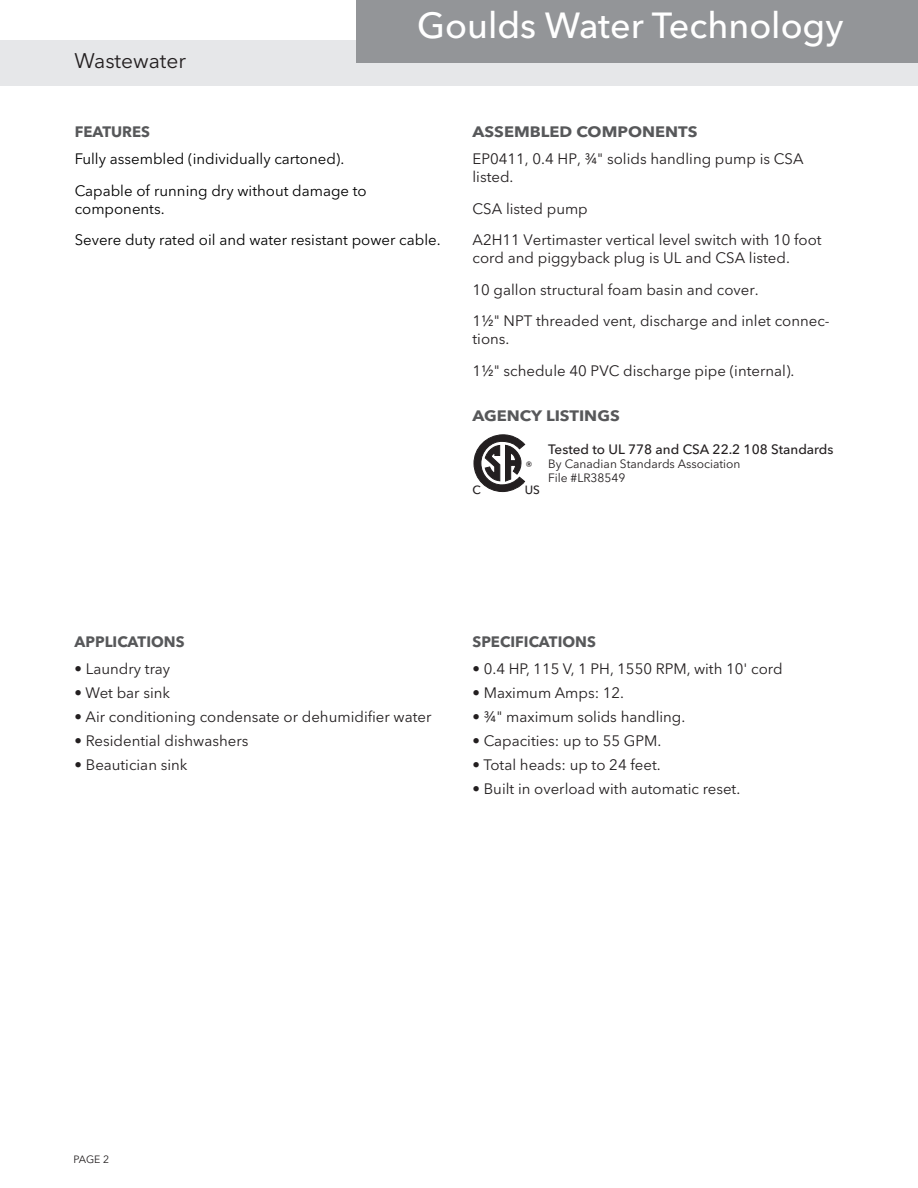
<style>
.page{position:relative;width:918px;height:1188px;background:#fff}
.page>*{position:absolute;margin:0;border:0;box-sizing:border-box;transform-origin:0 0}
.t1{font:500 36px "Avenir Next LT Pro";color:#fff}
.t2{font:21px "Avenir Next LT Pro";color:#231f20}
.t3{font:15px/18px "Avenir Next LT Pro";color:#231f20}
.t4{font:15px/18px "Avenir Next LT Pro";color:#000}
.heading{font:700 15px "Avenir Next LT Pro";color:#57585a}
.heading-2{font:700 15px "Avenir Next LT Pro";color:#57585a;scale:1.1 1}
.t5{font:500 13.5px "Avenir Next LT Pro";color:#231f20}
.t6{font:12px "Avenir Next LT Pro";color:#231f20}
.t7{font:500 11.85px "Avenir Next LT Pro";color:#231f20}
.t8{font:10.5px "Avenir Next LT Pro";color:#231f20}
</style>
<div class="page">
<div style="left:0;top:40px;width:918px;height:46px;background:#e6e7e9"></div>
<div style="left:356px;top:0;width:562px;height:63px;background:#939598"></div>
<svg style="left:474px;top:435px;width:51px;height:57px"></svg>
<h2 class="t2" style="left:74px;top:49px;width:113px">Wastewater</h2>
<h1 class="t1" style="left:417px;top:3px;width:428px">Goulds Water Technology</h1>
<p class="heading" style="left:75px;top:123px;width:77px">FEATURES</p>
<p class="t4" style="left:75px;top:150px;width:271px">Fully assembled (individually cartoned).</p>
<p class="t4" style="left:75px;top:182px;width:294px">Capable of running dry without damage to components.</p>
<p class="t4" style="left:75px;top:231px;width:367px">Severe duty rated oil and water resistant power cable.</p>
<p class="heading-2" style="left:472px;top:123px;width:206px">ASSEMBLED COMPONENTS</p>
<p class="t3" style="left:472px;top:150px;width:333px">EP0411, 0.4 HP, ¾" solids handling pump is CSA listed.</p>
<p class="t3" style="left:472px;top:200px;width:117px">CSA listed pump</p>
<p class="t3" style="left:472px;top:231px;width:351px">A2H11 Vertimaster vertical level switch with 10 foot cord and piggyback plug is UL and CSA listed.</p>
<p class="t3" style="left:472px;top:281px;width:288px">10 gallon structural foam basin and cover.</p>
<p class="t3" style="left:472px;top:312px;width:359px">1½" NPT threaded vent, discharge and inlet connec&shy;tions.</p>
<p class="t3" style="left:472px;top:362px;width:323px">1½" schedule 40 PVC discharge pipe (internal).</p>
<p class="heading-2" style="left:472px;top:406px;width:135px">AGENCY LISTINGS</p>
<p class="t7" style="left:525px;top:459px;width:9px">®</p>
<p class="t7" style="left:472px;top:482px;width:10px">C</p>
<p class="t7" style="left:525px;top:482px;width:17px">US</p>
<p class="t5" style="left:548px;top:441px;width:287px">Tested to UL 778 and CSA 22.2 108 Standards</p>
<p class="t6" style="left:548px;top:457px;width:194px">By Canadian Standards Association</p>
<p class="t6" style="left:548px;top:471px;width:79px">File #LR38549</p>
<p class="heading" style="left:75px;top:632px;width:112px">APPLICATIONS</p>
<p class="t3" style="left:75px;top:660px;width:97px">• Laundry tray</p>
<p class="t3" style="left:75px;top:684px;width:97px">• Wet bar sink</p>
<p class="t3" style="left:75px;top:708px;width:358px">• Air conditioning condensate or dehumidifier water</p>
<p class="t3" style="left:75px;top:732px;width:175px">• Residential dishwashers</p>
<p class="t3" style="left:75px;top:756px;width:115px">• Beautician sink</p>
<p class="heading" style="left:472px;top:632px;width:125px">SPECIFICATIONS</p>
<p class="t3" style="left:472px;top:660px;width:312px">• 0.4 HP, 115 V, 1 PH, 1550 RPM, with 10' cord</p>
<p class="t3" style="left:472px;top:684px;width:153px">• Maximum Amps: 12.</p>
<p class="t3" style="left:472px;top:708px;width:214px">• ¾" maximum solids handling.</p>
<p class="t3" style="left:472px;top:732px;width:190px">• Capacities: up to 55 GPM.</p>
<p class="t3" style="left:472px;top:756px;width:190px">• Total heads: up to 24 feet.</p>
<p class="t3" style="left:472px;top:780px;width:269px">• Built in overload with automatic reset.</p>
<p class="t8" style="left:74px;top:1153px;width:37px">PAGE 2</p>
</div>
